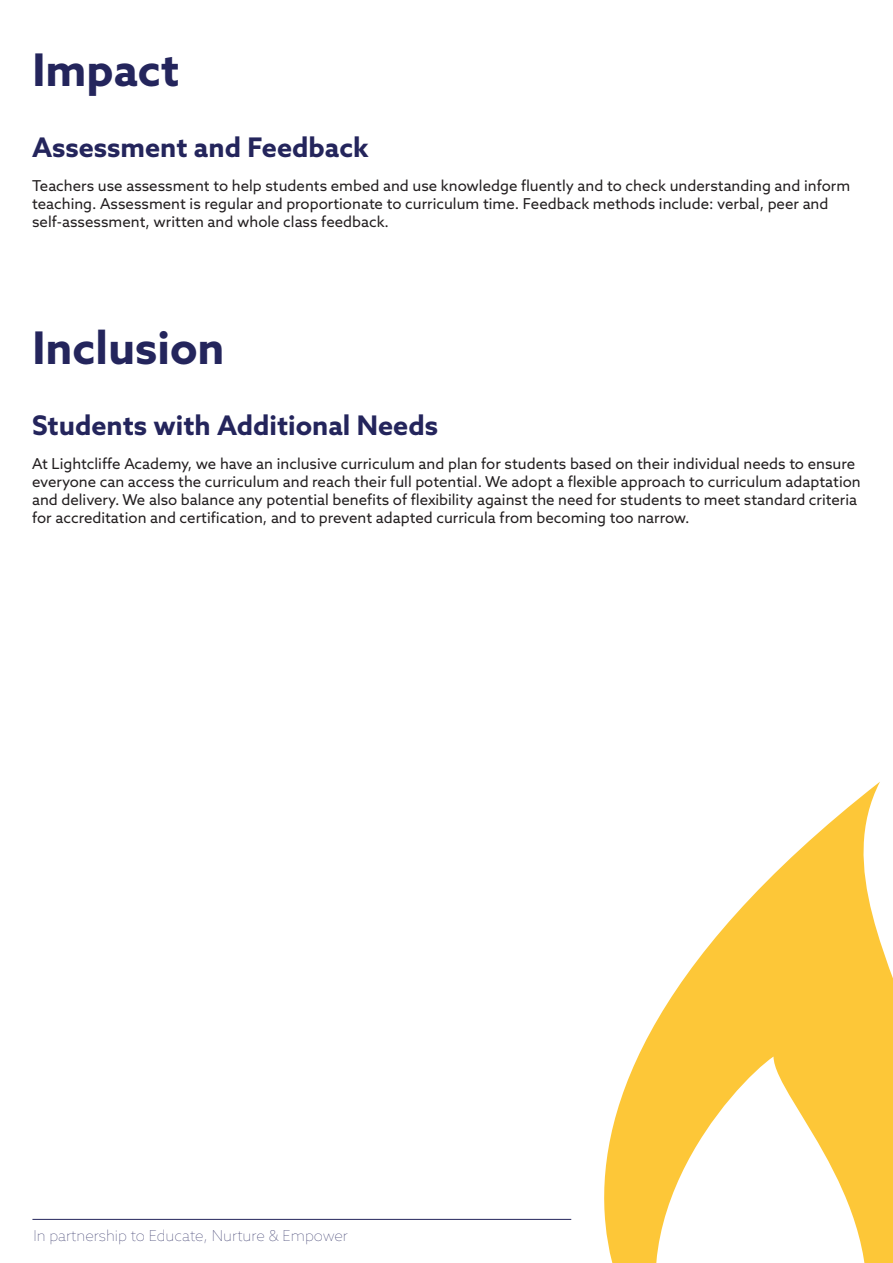
<style>
.page{position:relative;width:893px;height:1263px;background:#fff}
.page>*{position:absolute;margin:0;border:0;box-sizing:border-box;transform-origin:0 0}
.t1{font:700 45px "Azo Sans";color:#24255c}
.t2{font:700 27px "Azo Sans";color:#24255c}
.t3{font:15px/18px "Azo Sans";color:#231f20}
.t4{font:100 15px "Azo Sans";color:#24255c}
</style>
<div class="page">
<svg style="left:604px;top:782px;width:289px;height:481px"></svg>
<hr style="left:32px;top:1219px;width:539px;height:1px;background:#24255c">
<h1 class="t1" style="left:32px;top:40px;width:148px">Impact</h1>
<h2 class="t2" style="left:32px;top:130px;width:338px">Assessment and Feedback</h2>
<p class="t3" style="left:32px;top:177px;width:820px">Teachers use assessment to help students embed and use knowledge fluently and to check understanding and inform teaching. Assessment is regular and proportionate to curriculum time. Feedback methods include: verbal, peer and self-assessment, written and whole class feedback.</p>
<h1 class="t1" style="left:32px;top:318px;width:194px">Inclusion</h1>
<h2 class="t2" style="left:32px;top:408px;width:408px">Students with Additional Needs</h2>
<p class="t3" style="left:32px;top:455px;width:830px">At Lightcliffe Academy, we have an inclusive curriculum and plan for students based on their individual needs to ensure everyone can access the curriculum and reach their full potential. We adopt a flexible approach to curriculum adaptation and delivery. We also balance any potential benefits of flexibility against the need for students to meet standard criteria for accreditation and certification, and to prevent adapted curricula from becoming too narrow.</p>
<p class="t4" style="left:33px;top:1226px;width:316px">In partnership to Educate, Nurture &amp; Empower</p>
</div>
